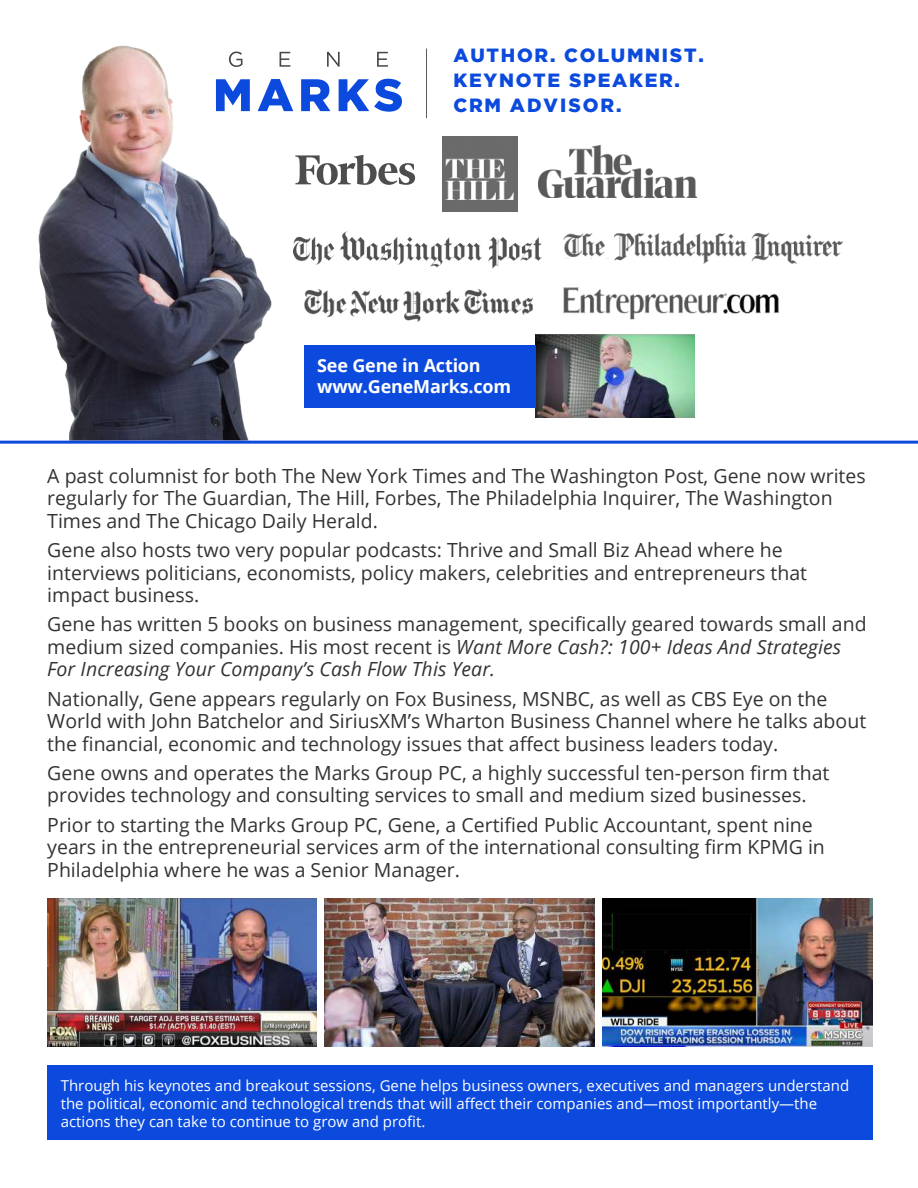
<style>
.page{position:relative;width:918px;height:1188px;background:#fff}
.page>*{position:absolute;margin:0;border:0;box-sizing:border-box;transform-origin:0 0}
.t1{font:19.5px/22.5px "Open Sans";color:#333}
.t2{font:900 19.05px/24.8px "Gotham";letter-spacing:.09em;color:#0b4add}
.t3{font:700 18px/21px "Open Sans";letter-spacing:-.01em;color:#fff}
.t4{font:15px/18px "Open Sans";color:#fff}
.s1{font-style:italic}
</style>
<div class="page">
<img style="left:325px;top:899px;width:270px;height:148px">
<img style="left:11px;top:45px;width:293px;height:396px">
<img style="left:293px;top:231px;width:248px;height:37px">
<img style="left:563px;top:287px;width:216px;height:33px">
<img style="left:296px;top:282px;width:237px;height:41px">
<img style="left:442px;top:136px;width:76px;height:76px">
<img style="left:751px;top:232px;width:93px;height:32px">
<img style="left:614px;top:233px;width:133px;height:31px">
<img style="left:563px;top:233px;width:42px;height:24px">
<img style="left:538px;top:145px;width:158px;height:52px">
<svg style="left:296px;top:155px;width:119px;height:30px"></svg>
<hr style="left:0;top:441px;width:918px;height:3px;background:#0b4add">
<hr style="left:426px;top:49px;width:1px;height:69px;background:#5c5c5c">
<svg style="left:229px;top:52px;width:159px;height:15px"></svg>
<svg style="left:216px;top:79px;width:186px;height:33px"></svg>
<img style="left:535px;top:335px;width:160px;height:83px">
<div style="left:304px;top:345px;width:231px;height:62px;background:#0b4add"></div>
<div style="left:47px;top:1066px;width:826px;height:74px;background:#0b4add"></div>
<img style="left:603px;top:899px;width:270px;height:148px">
<img style="left:47px;top:899px;width:270px;height:148px">
<p class="t2" style="left:453px;top:44px;width:252px">AUTHOR. COLUMNIST.<br>KEYNOTE SPEAKER.<br>CRM ADVISOR.</p>
<p class="t3" style="left:317px;top:357px;width:195px">See Gene in Action www.GeneMarks.com</p>
<p class="t1" style="left:47px;top:464px;width:820px">A past columnist for both The New York Times and The Washington Post, Gene now writes regularly for The Guardian, The Hill, Forbes, The Philadelphia Inquirer, The Washington<br>Times and The Chicago Daily Herald.</p>
<p class="t1" style="left:47px;top:538px;width:761px">Gene also hosts two very popular podcasts: Thrive and Small Biz Ahead where he interviews politicians, economists, policy makers, celebrities and entrepreneurs that impact business.</p>
<p class="t1" style="left:47px;top:613px;width:821px">Gene has written 5 books on business management, specifically geared towards small and medium sized companies. His most recent is <span class="s1">Want More Cash?: 100+ Ideas And Strategies<br>For Increasing Your Company’s Cash Flow This Year.</span></p>
<p class="t1" style="left:47px;top:687px;width:820px">Nationally, Gene appears regularly on Fox Business, MSNBC, as well as CBS Eye on the<br>World with John Batchelor and SiriusXM’s Wharton Business Channel where he talks about the financial, economic and technology issues that affect business leaders today.</p>
<p class="t1" style="left:47px;top:761px;width:784px">Gene owns and operates the Marks Group PC, a highly successful ten-person firm that provides technology and consulting services to small and medium sized businesses.</p>
<p class="t1" style="left:47px;top:813px;width:779px">Prior to starting the Marks Group PC, Gene, a Certified Public Accountant, spent nine years in the entrepreneurial services arm of the international consulting firm KPMG in<br>Philadelphia where he was a Senior Manager.</p>
<p class="t4" style="left:61px;top:1076px;width:790px">Through his keynotes and breakout sessions, Gene helps business owners, executives and managers understand the political, economic and technological trends that will affect their companies and—most importantly—the actions they can take to continue to grow and profit.</p>
</div>
